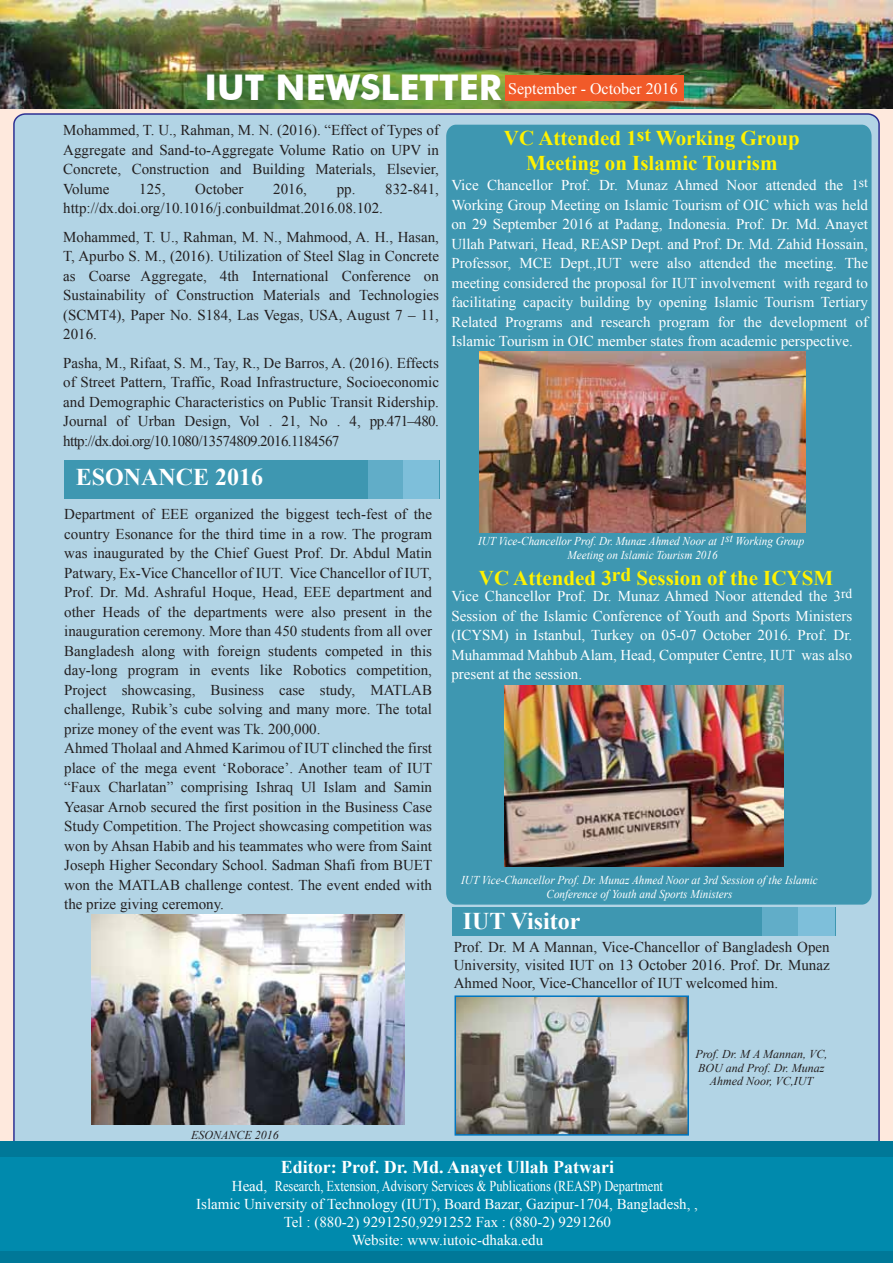
<style>
.page{position:relative;width:893px;height:1263px;background:#fee9dd}
.page>*{position:absolute;margin:0;border:0;box-sizing:border-box;transform-origin:0 0}
.t1{font:700 24px "Times New Roman";color:#fff}
.t2{font:700 21px/25.2px "Times New Roman";color:#fff200;text-align:center}
.t3{font:700 18px "Times New Roman";color:#fff}
.t4{font:16.05px "Times New Roman";color:#fff}
.t5{font:15px/19.5px "Times New Roman";color:#231f20;text-align:justify}
.t6{font:15px/19.5px "Times New Roman";color:#fff;text-align:justify}
.t7{font:italic 12px/13.5px "Times New Roman";color:#fff;text-align:center;scale:.93 1}
.t8{font:italic 12px/13.5px "Times New Roman";color:#231f20;text-align:center}
.s1{font-family:"Futura BT";font-weight:700;font-size:35.4px}
</style>
<div class="page">
<img style="left:0;top:0;width:893px;height:108px">
<div style="left:505px;top:75px;width:179px;height:26px;background:#f15a29"></div>
<div style="left:14px;top:114px;width:865px;height:1085px;background:#b2d4e5;border-radius:11px"></div>
<div style="left:64px;top:460px;width:376px;height:39px;background:#3e97b1"></div>
<div style="left:368px;top:460px;width:36px;height:39px;background:#61adc8"></div>
<div style="left:404px;top:460px;width:35px;height:39px;background:#7ebfda"></div>
<img style="left:92px;top:915px;width:312px;height:209px">
<div style="left:446px;top:125px;width:426px;height:780px;background:#3e97b1"></div>
<img style="left:479px;top:351px;width:327px;height:182px">
<img style="left:458px;top:998px;width:228px;height:135px">
<div style="left:452px;top:908px;width:383px;height:28px;background:#3e97b1"></div>
<div style="left:763px;top:908px;width:36px;height:28px;background:#61adc8"></div>
<div style="left:799px;top:908px;width:36px;height:28px;background:#7ebfda"></div>
<div style="left:455px;top:995px;width:234px;height:141px;border:2px solid #0076c0"></div>
<div style="left:0;top:1142px;width:893px;height:121px;background:#007898"></div>
<div style="left:0;top:1157px;width:893px;height:93px;background:#008aad"></div>
<img style="left:504px;top:686px;width:279px;height:181px">
<p class="t4" style="left:205px;top:78px;width:475px"><span class="s1">IUT NEWSLETTER</span> September - October 2016</p>
<p class="t5" style="left:63px;top:120px;width:377px">Mohammed, T. U., Rahman, M. N. (2016). “Effect of Types of Aggregate and Sand-to-Aggregate Volume Ratio on UPV in Concrete, Construction and Building Materials, Elsevier, Volume</p>
<p class="t5" style="left:139px;top:179px;width:28px">125,</p>
<p class="t5" style="left:195px;top:179px;width:50px">October</p>
<p class="t5" style="left:273px;top:179px;width:35px">2016,</p>
<p class="t5" style="left:63px;top:179px;width:377px;text-indent:274px">pp. 832-841, http://dx.doi.org/10.1016/j.conbuildmat.2016.08.102.</p>
<p class="t5" style="left:63px;top:227px;width:377px">Mohammed, T. U., Rahman, M. N., Mahmood, A. H., Hasan, T, Apurbo S. M., (2016). Utilization of Steel Slag in Concrete as Coarse Aggregate, 4th International Conference on Sustainability of Construction Materials and Technologies (SCMT4), Paper No. S184, Las Vegas, USA, August 7 – 11, 2016.</p>
<p class="t5" style="left:63px;top:353px;width:377px">Pasha, M., Rifaat, S. M., Tay, R., De Barros, A. (2016). Effects of Street Pattern, Traffic, Road Infrastructure, Socioeconomic and Demographic Characteristics on Public Transit Ridership.<br>Journal of Urban Design, Vol . 21, No . 4, pp.471–480. http://dx.doi.org/10.1080/13574809.2016.1184567</p>
<p class="t1" style="left:76px;top:461px;width:189px">ESONANCE 2016</p>
<p class="t5" style="left:64px;top:504px;width:370px;text-align:left">Department of EEE organized the biggest tech-fest of the country Esonance for the third time in a row. The program was inaugurated by the Chief Guest Prof. Dr. Abdul Matin Patwary, Ex-Vice Chancellor of IUT. Vice Chancellor of IUT, Prof. Dr. Md. Ashraful Hoque, Head, EEE department and other Heads of the departments were also present in the inauguration ceremony. More than 450 students from all over Bangladesh along with foreign students competed in this day-long program in events like Robotics competition, Project showcasing, Business case study, MATLAB challenge, Rubik’s cube solving and many more. The total prize money of the event was Tk. 200,000.<br>Ahmed Tholaal and Ahmed Karimou of IUT clinched the first place of the mega event ‘Roborace’. Another team of IUT “Faux Charlatan” comprising Ishraq Ul Islam and Samin Yeasar Arnob secured the first position in the Business Case Study Competition. The Project showcasing competition was won by Ahsan Habib and his teammates who were from Saint Joseph Higher Secondary School. Sadman Shafi from BUET won the MATLAB challenge contest. The event ended with the prize giving ceremony.</p>
<p class="t2" style="left:504px;top:125px;width:297px">VC Attended 1<sup>st</sup> Working Group<br>Meeting on Islamic Tourism</p>
<p class="t6" style="left:451px;top:175px;width:418px">Vice Chancellor Prof. Dr. Munaz Ahmed Noor attended the 1<sup>st </sup>Working Group Meeting on Islamic Tourism of OIC which was held on 29 September 2016 at Padang, Indonesia. Prof. Dr. Md. Anayet Ullah Patwari, Head, REASP Dept. and Prof. Dr. Md. Zahid Hossain, Professor, MCE Dept.,IUT were also attended the meeting. The meeting considered the proposal for IUT involvement with regard to facilitating capacity building by opening Islamic Tourism Tertiary Related Programs and research program for the development of Islamic Tourism in OIC member states from academic perspective.</p>
<p class="t7" style="left:478px;top:534px;width:352px">IUT Vice-Chancellor Prof. Dr. Munaz Ahmed Noor at 1st Working Group<br>Meeting on Islamic Tourism 2016</p>
<p class="t2" style="left:479px;top:565px;width:356px">VC Attended 3<sup>rd</sup> Session of the ICYSM</p>
<p class="t6" style="left:451px;top:586px;width:402px">Vice Chancellor Prof. Dr. Munaz Ahmed Noor attended the 3<sup>rd </sup>Session of the Islamic Conference of Youth and Sports Ministers (ICYSM) in Istanbul, Turkey on 05-07 October 2016. Prof. Dr.<br>Muhammad Mahbub Alam, Head, Computer Centre, IUT was also present at the session.</p>
<p class="t7" style="left:461px;top:873px;width:385px">IUT Vice-Chancellor Prof. Dr. Munaz Ahmed Noor at 3rd Session of the Islamic<br>Conference of Youth and Sports Ministers</p>
<p class="t1" style="left:463px;top:905px;width:119px">IUT Visitor</p>
<p class="t5" style="left:454px;top:938px;width:377px;line-height:18px">Prof. Dr. M A Mannan, Vice-Chancellor of Bangladesh Open University, visited IUT on 13 October 2016. Prof. Dr. Munaz Ahmed Noor, Vice-Chancellor of IUT welcomed him.</p>
<p class="t8" style="left:191px;top:1127px;width:89px">ESONANCE 2016</p>
<p class="t8" style="left:695px;top:1047px;width:134px">Prof. Dr. M A Mannan, VC,<br>BOU and Prof. Dr. Munaz<br>Ahmed Noor, VC,IUT</p>
<p class="t3" style="left:281px;top:1154px;width:335px">Editor: Prof. Dr. Md. Anayet Ullah Patwari</p>
<p class="t6" style="left:196px;top:1176px;width:503px;line-height:18px;text-align:center">Head, Research, Extension, Advisory Services &amp; Publications (REASP) Department<br>Islamic University of Technology (IUT), Board Bazar, Gazipur-1704, Bangladesh, , Tel : (880-2) 9291250,9291252 Fax : (880-2) 9291260<br>Website: www.iutoic-dhaka.edu</p>
</div>
